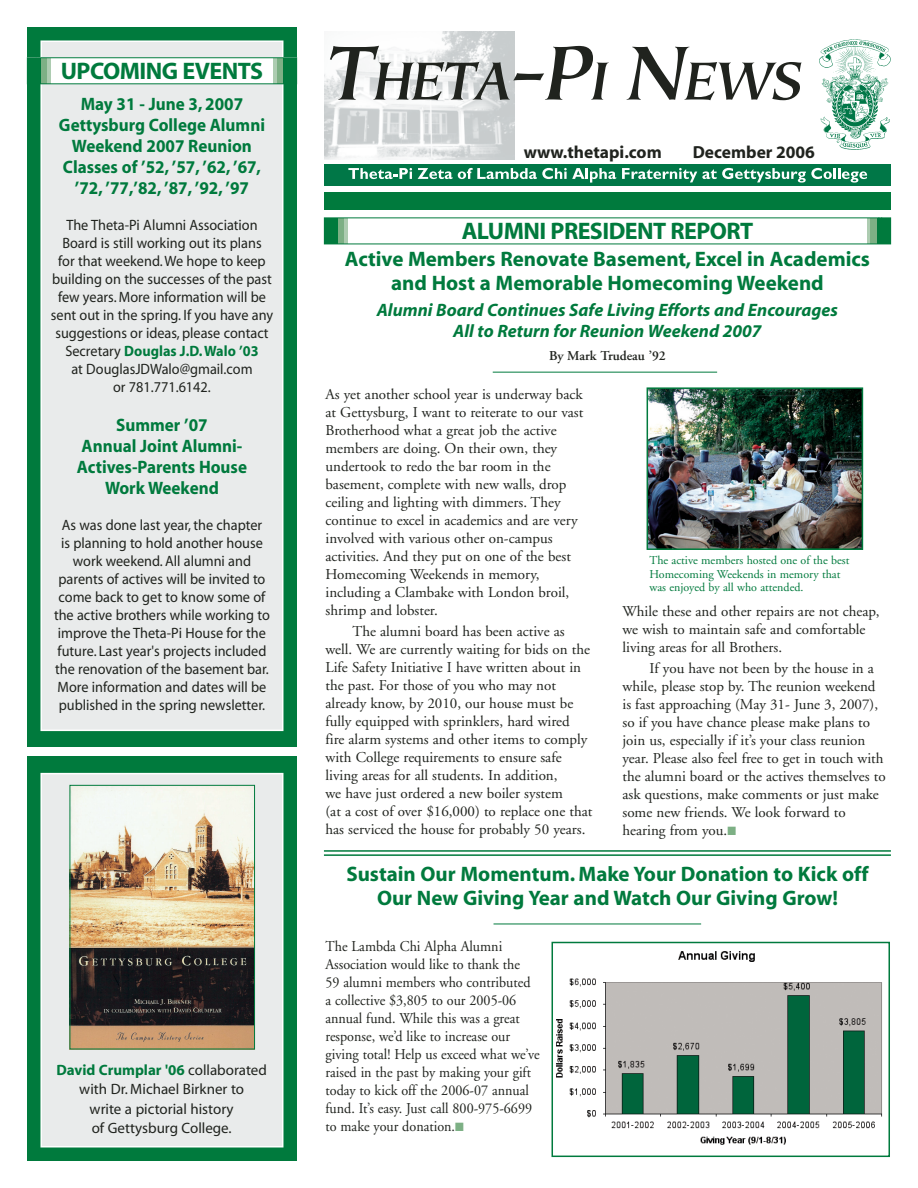
<style>
.page{position:relative;width:918px;height:1188px;background:#fff}
.page>*{position:absolute;margin:0;border:0;box-sizing:border-box;transform-origin:0 0}
.t1{font:700 24px "Myriad";letter-spacing:-.02em;color:#007a3d}
.t2{font:700 21px/24px "Myriad";color:#007a3d;text-align:center}
.t3{font:700 18px/21px "Myriad";color:#007a3d;text-align:center;scale:.95 1}
.t4{font:italic 700 18px/21px "Myriad";color:#007a3d;text-align:center}
.t5{font:700 17.55px "Myriad";color:#20231e}
.t6{font:15px/18px "Adobe Garamond";color:#20231e}
.t7{font:15px/18px "Myriad";color:#20231e;text-align:center;scale:.95 1}
.t8{font:15px/18px "Adobe Garamond";color:#20231e;scale:.94 1}
.t9{font:15px/19.5px "Myriad";color:#20231e;text-align:center}
.t10{font:600 13.5px "Adobe Garamond";color:#20231e}
.t11{font:12px/13.5px "Adobe Garamond";color:#007a3d}
.s1{font-weight:700;color:#007a3d}
.s2{color:#7db085}
</style>
<div class="page">
<div style="left:27px;top:27px;width:270px;height:719px;background:#007a3d"></div>
<div style="left:41px;top:41px;width:242px;height:689px;background:#e9ebeb"></div>
<div style="left:40px;top:40px;width:243px;height:691px;border:2px solid #fff"></div>
<div style="left:27px;top:756px;width:270px;height:405px;background:#007a3d"></div>
<div style="left:41px;top:774px;width:242px;height:373px;background:#e9ebeb"></div>
<div style="left:40px;top:773px;width:243px;height:375px;border:2px solid #fff"></div>
<hr style="left:493px;top:372px;width:224px;height:1px;background:#007a3d">
<hr style="left:494px;top:924px;width:207px;height:1px;background:#007a3d">
<hr style="left:324px;top:850px;width:567px;height:2px;background:#007a3d">
<hr style="left:324px;top:854px;width:567px;height:2px;background:#007a3d">
<hr style="left:344px;top:218px;width:4px;height:26px;background:#adccb1">
<div style="left:338px;top:218px;width:6px;height:26px;background:#7db085"></div>
<div style="left:324px;top:218px;width:14px;height:26px;background:#007a3d"></div>
<svg style="left:867px;top:220px;width:4px;height:22px"></svg>
<div style="left:871px;top:218px;width:6px;height:26px;background:#7db085"></div>
<div style="left:877px;top:218px;width:14px;height:26px;background:#007a3d"></div>
<div style="left:324px;top:164px;width:567px;height:22px;background:#007747"></div>
<svg style="left:348px;top:168px;width:64px;height:11px"></svg>
<svg style="left:418px;top:168px;width:198px;height:15px"></svg>
<svg style="left:622px;top:168px;width:245px;height:15px"></svg>
<img style="left:819px;top:39px;width:72px;height:111px">
<img style="left:324px;top:31px;width:190px;height:128px">
<svg style="left:330px;top:46px;width:279px;height:54px"></svg>
<svg style="left:627px;top:47px;width:174px;height:53px"></svg>
<div style="left:324px;top:192px;width:567px;height:18px;background:#007a3d"></div>
<div style="left:27px;top:57px;width:270px;height:27px;background:#fff"></div>
<hr style="left:47px;top:58px;width:4px;height:26px;background:#adccb1">
<div style="left:41px;top:58px;width:6px;height:26px;background:#7db085"></div>
<div style="left:27px;top:58px;width:13px;height:26px;background:#007a3d"></div>
<hr style="left:273px;top:58px;width:4px;height:26px;background:#adccb1">
<div style="left:277px;top:58px;width:6px;height:26px;background:#7db085"></div>
<div style="left:283px;top:58px;width:14px;height:26px;background:#007a3d"></div>
<div style="left:27px;top:57px;width:270px;height:27px;border:1px solid #007a3d"></div>
<img style="left:556px;top:951px;width:327px;height:194px">
<div style="left:552px;top:942px;width:338px;height:215px;border:2px solid #007a3d"></div>
<img style="left:650px;top:390px;width:210px;height:157px">
<div style="left:647px;top:387px;width:216px;height:163px;border:2px solid #007a3d"></div>
<img style="left:72px;top:787px;width:181px;height:260px">
<div style="left:70px;top:785px;width:185px;height:264px;border:1px solid #007a3d"></div>
<h1 class="t1" style="left:61px;top:62px;width:204px">UPCOMING EVENTS</h1>
<p class="t3" style="left:59px;top:95px;width:218px">May 31 - June 3, 2007<br>Gettysburg College Alumni<br>Weekend 2007 Reunion<br>Classes of ’52, ’57, ’62, ’67, ’72, ’77,’82, ’87, ’92, ’97</p>
<p class="t7" style="left:51px;top:218px;width:235px">The Theta-Pi Alumni Association<br>Board is still working out its plans<br>for that weekend. We hope to keep building on the successes of the past few years. More information will be sent out in the spring. If you have any suggestions or ideas, please contact<br>Secretary <span class="s1">Douglas J.D. Walo ’03<br></span>at DouglasJDWalo@gmail.com<br>or 781.771.6142.</p>
<p class="t3" style="left:77px;top:416px;width:181px">Summer ’07<br>Annual Joint Alumni-<br>Actives-Parents House<br>Work Weekend</p>
<p class="t7" style="left:54px;top:518px;width:229px">As was done last year, the chapter<br>is planning to hold another house work weekend. All alumni and parents of actives will be invited to come back to get to know some of the active brothers while working to improve the Theta-Pi House for the future. Last year's projects included the renovation of the basement bar.<br>More information and dates will be published in the spring newsletter.</p>
<p class="t9" style="left:56px;top:1061px;width:212px"><span class="s1">David Crumplar '06</span> collaborated with Dr. Michael Birkner to<br>write a pictorial history<br>of Gettysburg College.</p>
<p class="t5" style="left:524px;top:146px;width:139px">www.thetapi.com</p>
<p class="t5" style="left:693px;top:146px;width:124px">December 2006</p>
<h1 class="t1" style="left:462px;top:222px;width:293px">ALUMNI PRESIDENT REPORT</h1>
<h2 class="t2" style="left:345px;top:249px;width:527px">Active Members Renovate Basement, Excel in Academics and Host a Memorable Homecoming Weekend</h2>
<p class="t4" style="left:377px;top:301px;width:463px">Alumni Board Continues Safe Living Efforts and Encourages<br>All to Return for Reunion Weekend 2007</p>
<p class="t10" style="left:549px;top:350px;width:118px">By Mark Trudeau ’92</p>
<p class="t6" style="left:326px;top:386px;width:259px">As yet another school year is underway back at Gettysburg, I want to reiterate to our vast Brotherhood what a great job the active members are doing. On their own, they undertook to redo the bar room in the basement, complete with new walls, drop ceiling and lighting with dimmers. They continue to excel in academics and are very involved with various other on-campus activities. And they put on one of the best Homecoming Weekends in memory, including a Clambake with London broil, shrimp and lobster.</p>
<p class="t6" style="left:326px;top:623px;width:268px;text-indent:27px">The alumni board has been active as well. We are currently waiting for bids on the Life Safety Initiative I have written about in the past. For those of you who may not already know, by 2010, our house must be fully equipped with sprinklers, hard wired fire alarm systems and other items to comply with College requirements to ensure safe living areas for all students. In addition,<br>we have just ordered a new boiler system<br>(at a cost of over $16,000) to replace one that has serviced the house for probably 50 years.</p>
<p class="t11" style="left:649px;top:555px;width:201px">The active members hosted one of the best<br>Homecoming Weekends in memory that was enjoyed by all who attended.</p>
<p class="t6" style="left:622px;top:603px;width:259px">While these and other repairs are not cheap, we wish to maintain safe and comfortable living areas for all Brothers.</p>
<p class="t6" style="left:622px;top:660px;width:265px;text-indent:27px">If you have not been by the house in a while, please stop by. The reunion weekend is fast approaching (May 31- June 3, 2007), so if you have chance please make plans to join us, especially if it’s your class reunion year. Please also feel free to get in touch with the alumni board or the actives themselves to ask questions, make comments or just make some new friends. We look forward to hearing from you.<span class="s2">■</span></p>
<h2 class="t2" style="left:346px;top:864px;width:524px">Sustain Our Momentum. Make Your Donation to Kick off<br>Our New Giving Year and Watch Our Giving Grow!</h2>
<p class="t8" style="left:326px;top:938px;width:229px">The Lambda Chi Alpha Alumni Association would like to thank the<br>59 alumni members who contributed a collective $3,805 to our 2005-06 annual fund. While this was a great response, we’d like to increase our giving total! Help us exceed what we’ve raised in the past by making your gift today to kick off the 2006-07 annual fund. It’s easy. Just call 800-975-6699 to make your donation.<span class="s2">■</span></p>
</div>
